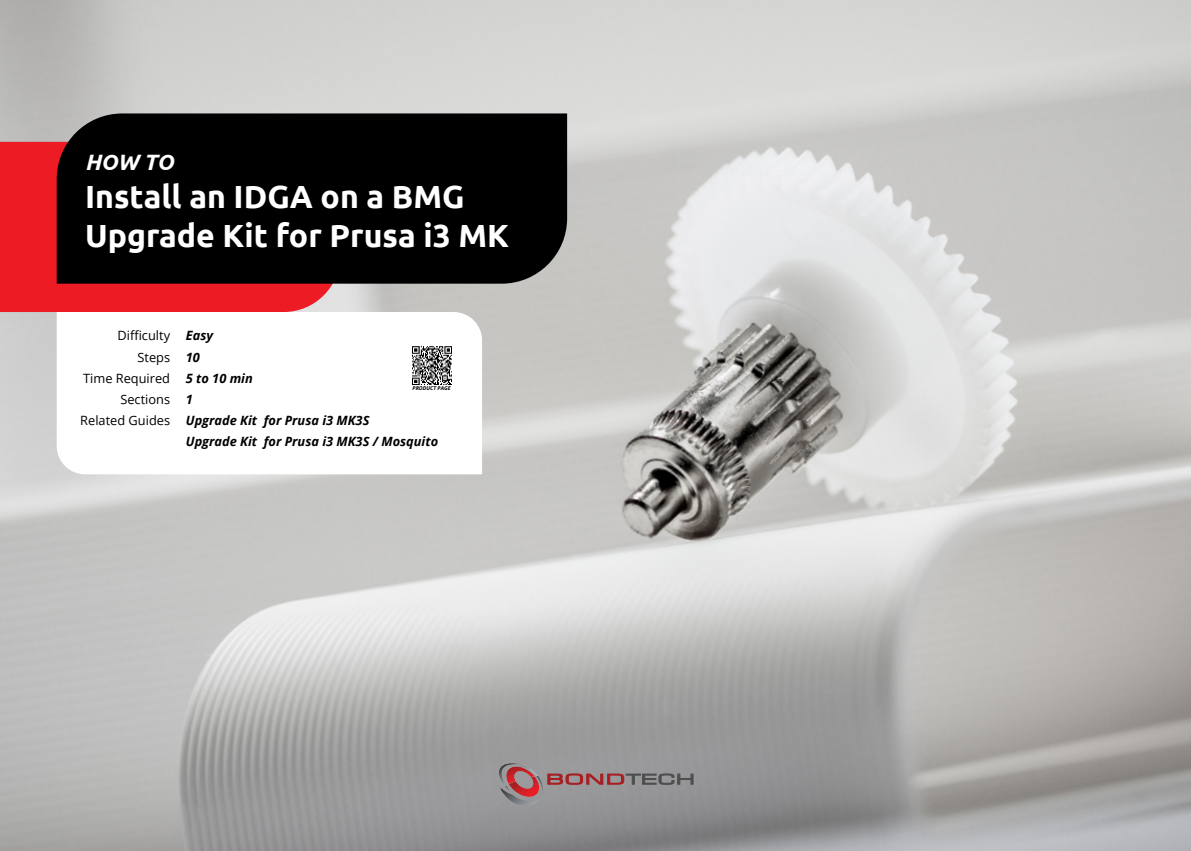
<style>
.page{position:relative;width:1191px;height:851px;background:#fff}
.page>*{position:absolute;margin:0;border:0;box-sizing:border-box;transform-origin:0 0}
.t1{font:700 32px/38.4px "Ubuntu";color:#fff}
.t2{font:italic 700 22.2px "Ubuntu";color:#fff}
.t3{font:italic 700 12.8px/21.2px "Open Sans";color:#000}
.t4{font:12.8px/21.2px "Open Sans";color:#000;text-align:right}
.t5{font:italic 700 5.4px "Open Sans";color:#000}
</style>
<div class="page">
<img style="left:0;top:0;width:1191px;height:850px">
<svg style="left:496px;top:763px;width:198px;height:42px;background:#968688"></svg>
<div style="left:0;top:142px;width:340px;height:170px;background:#ed1c24"></div>
<div style="left:57px;top:113px;width:510px;height:170px;background:#000"></div>
<svg style="left:57px;top:312px;width:425px;height:162px"></svg>
<img style="left:412px;top:346px;width:39px;height:39px">
<h2 class="t2" style="left:85px;top:149px;width:90px">HOW TO</h2>
<h1 class="t1" style="left:85px;top:180px;width:425px">Install an IDGA on a BMG<br>Upgrade Kit for Prusa i3 MK</h1>
<p class="t4" style="left:80px;top:325px;width:91px">Difficulty<br>Steps<br>Time Required<br>Sections<br>Related Guides</p>
<p class="t3" style="left:186px;top:326px;width:254px">Easy<br>10<br>5 to 10 min<br>1<br>Upgrade Kit for Prusa i3 MK3S<br>Upgrade Kit for Prusa i3 MK3S / Mosquito</p>
<p class="t5" style="left:412px;top:385px;width:40px">PRODUCT PAGE</p>
</div>
